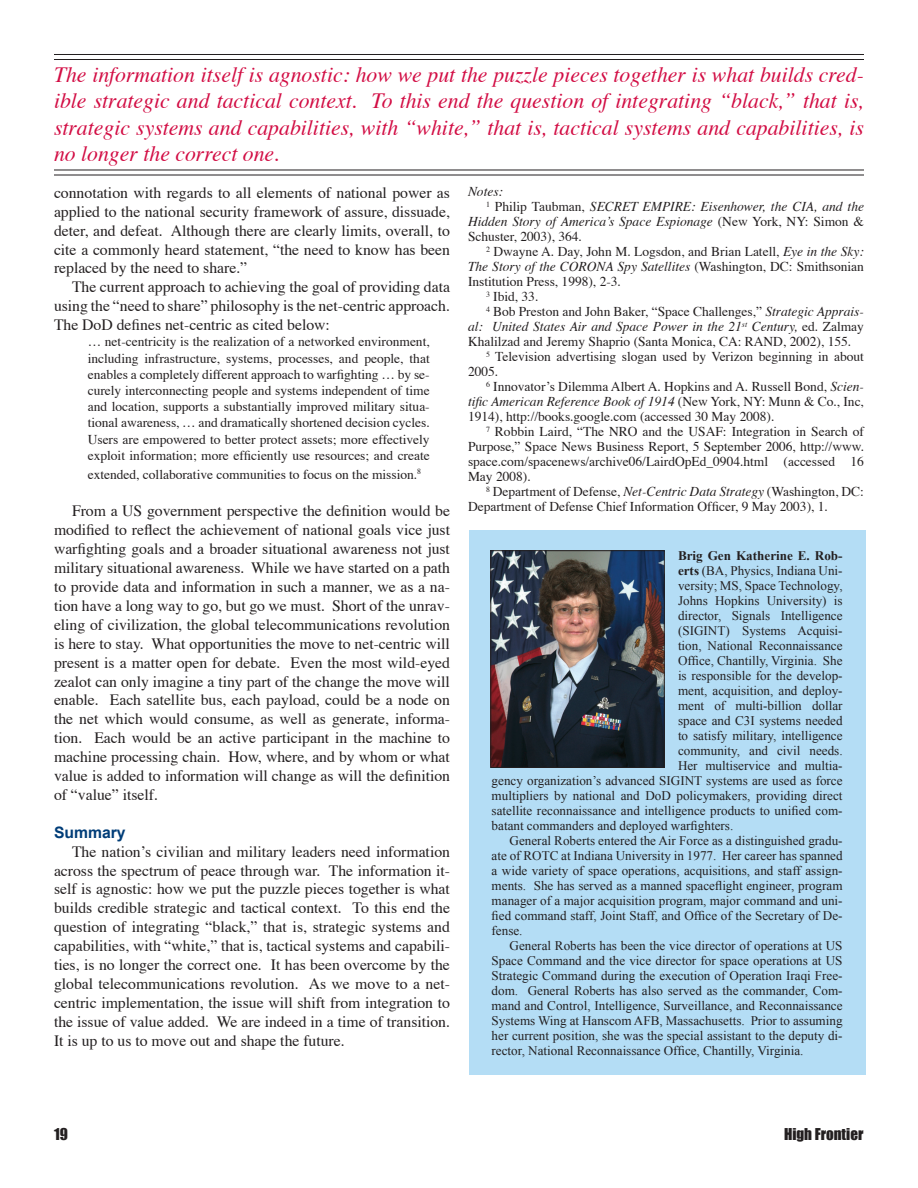
<style>
.page{position:relative;width:918px;height:1188px;background:#fff}
.page>*{position:absolute;margin:0;border:0;box-sizing:border-box;transform-origin:0 0}
.t1{font:italic 21.75px/26.1px "Times";color:#d20d44;text-align:justify}
.t2{font:15.75px/18.9px "Times";color:#231f20;text-align:justify}
.t3{font:700 15.75px "Arial";color:#003d78}
.t4{font:15px "Impact";color:#231f20}
.t5{font:13.5px/15px "Times";color:#231f20;text-align:justify}
.t6{font:italic 13.5px/15px "Times";color:#231f20;text-align:justify}
.t7{font:13.2px/15px "Times New Roman";color:#231f20;text-align:justify}
.t8{font:700 13.2px "Times New Roman";color:#231f20}
.s1{font-style:normal}
.s2{font-style:italic}
.s3{font-weight:700}
</style>
<div class="page">
<div style="left:469px;top:531px;width:397px;height:544px;background:#b4ddf5"></div>
<img style="left:493px;top:552px;width:169px;height:214px">
<div style="left:491px;top:550px;width:173px;height:218px;border:1px solid #231f20"></div>
<hr style="left:54px;top:54px;width:810px;height:1px;background:#231f20">
<hr style="left:54px;top:59px;width:810px;height:1px;background:#231f20">
<hr style="left:54px;top:169px;width:810px;height:1px;background:#231f20">
<hr style="left:54px;top:175px;width:810px;height:1px;background:#231f20">
<p class="t1" style="left:54px;top:60px;width:811px">The information itself is agnostic: how we put the puzzle pieces together is what builds cred&shy;ible strategic and tactical context. To this end the question of integrating “black,” that is, strategic systems and capabilities, with “white,” that is, tactical systems and capabilities, is no longer the correct one.</p>
<p class="t6" style="left:468px;top:183px;width:37px">Notes:</p>
<p class="t6" style="left:468px;top:198px;width:398px;text-indent:18px"><sup>1</sup> <span class="s1">Philip Taubman,</span> SECRET EMPIRE: Eisenhower, the CIA, and the Hidden Story of America’s Space Espionage <span class="s1">(New York, NY: Simon &amp; Schuster, 2003), 364.</span></p>
<p class="t5" style="left:468px;top:243px;width:398px;text-indent:18px"><sup>2</sup> Dwayne A. Day, John M. Logsdon, and Brian Latell, <span class="s2">Eye in the Sky:<br>The Story of the CORONA Spy Satellites</span> (Washington, DC: Smithsonian Institution Press, 1998), 2-3.</p>
<p class="t5" style="left:486px;top:288px;width:54px"><sup>3</sup> Ibid, 33.</p>
<p class="t5" style="left:468px;top:303px;width:398px;text-indent:18px"><sup>4</sup> Bob Preston and John Baker, “Space Challenges,” <span class="s2">Strategic Apprais&shy;al: United States Air and Space Power in the 21</span><sup>st</sup> <span class="s2">Century,</span> ed. Zalmay Khalilzad and Jeremy Shaprio (Santa Monica, CA: RAND, 2002), 155.</p>
<p class="t5" style="left:468px;top:348px;width:398px;text-indent:18px"><sup>5</sup> Television advertising slogan used by Verizon beginning in about<br>2005.</p>
<p class="t5" style="left:468px;top:378px;width:398px;text-indent:18px"><sup>6</sup> Innovator’s Dilemma Albert A. Hopkins and A. Russell Bond, <span class="s2">Scien&shy;tific American Reference Book of 1914</span> (New York, NY: Munn &amp; Co., Inc, 1914), http://books.google.com (accessed 30 May 2008).</p>
<p class="t5" style="left:468px;top:423px;width:398px;text-indent:18px"><sup>7</sup> Robbin Laird, “The NRO and the USAF: Integration in Search of Purpose,” Space News Business Report, 5 September 2006, http://www. space.com/spacenews/archive06/LairdOpEd_0904.html (accessed 16<br>May 2008).</p>
<p class="t5" style="left:468px;top:483px;width:398px;text-indent:18px"><sup>8</sup> Department of Defense, <span class="s2">Net-Centric Data Strategy</span> (Washington, DC:<br>Department of Defense Chief Information Officer, 9 May 2003), 1.</p>
<p class="t2" style="left:54px;top:182px;width:398px">connotation with regards to all elements of national power as applied to the national security framework of assure, dissuade, deter, and defeat. Although there are clearly limits, overall, to cite a commonly heard statement, “the need to know has been replaced by the need to share.”</p>
<p class="t2" style="left:54px;top:276px;width:398px;text-indent:18px">The current approach to achieving the goal of providing data using the “need to share” philosophy is the net-centric approach.<br>The DoD defines net-centric as cited below:</p>
<p class="t5" style="left:88px;top:333px;width:344px;line-height:16.2px">… net-centricity is the realization of a networked environment, including infrastructure, systems, processes, and people, that enables a completely different approach to warfighting … by se&shy;curely interconnecting people and systems independent of time and location, supports a substantially improved military situa&shy;tional awareness, … and dramatically shortened decision cycles.<br>Users are empowered to better protect assets; more effectively exploit information; more efficiently use resources; and create</p>
<p class="t5" style="left:88px;top:465px;width:335px">extended, collaborative communities to focus on the mission.<sup>8</sup></p>
<p class="t2" style="left:54px;top:500px;width:398px;text-indent:18px">From a US government perspective the definition would be modified to reflect the achievement of national goals vice just warfighting goals and a broader situational awareness not just military situational awareness. While we have started on a path to provide data and information in such a manner, we as a na&shy;tion have a long way to go, but go we must. Short of the unrav&shy;eling of civilization, the global telecommunications revolution is here to stay. What opportunities the move to net-centric will present is a matter open for debate. Even the most wild-eyed zealot can only imagine a tiny part of the change the move will enable. Each satellite bus, each payload, could be a node on the net which would consume, as well as generate, informa&shy;tion. Each would be an active participant in the machine to machine processing chain. How, where, and by whom or what value is added to information will change as will the definition of “value” itself.</p>
<p class="t3" style="left:54px;top:823px;width:73px">Summary</p>
<p class="t2" style="left:54px;top:841px;width:398px;text-indent:18px">The nation’s civilian and military leaders need information across the spectrum of peace through war. The information it&shy;self is agnostic: how we put the puzzle pieces together is what builds credible strategic and tactical context. To this end the question of integrating “black,” that is, strategic systems and capabilities, with “white,” that is, tactical systems and capabili&shy;ties, is no longer the correct one. It has been overcome by the global telecommunications revolution. As we move to a net&shy;centric implementation, the issue will shift from integration to the issue of value added. We are indeed in a time of transition.<br>It is up to us to move out and shape the future.</p>
<p class="t8" style="left:678px;top:548px;width:166px">Brig Gen Katherine E. Rob-</p>
<p class="t7" style="left:678px;top:563px;width:166px"><span class="s3">erts</span> (BA, Physics, Indiana Uni-</p>
<p class="t7" style="left:678px;top:578px;width:166px">versity; MS, Space Technology,</p>
<p class="t7" style="left:678px;top:593px;width:166px">Johns Hopkins University) is</p>
<p class="t7" style="left:678px;top:608px;width:166px">director, Signals Intelligence</p>
<p class="t7" style="left:678px;top:623px;width:166px">(SIGINT) Systems Acquisi-</p>
<p class="t7" style="left:678px;top:638px;width:166px">tion, National Reconnaissance</p>
<p class="t7" style="left:678px;top:653px;width:166px">Office, Chantilly, Virginia. She</p>
<p class="t7" style="left:678px;top:668px;width:166px">is responsible for the develop-</p>
<p class="t7" style="left:678px;top:683px;width:166px">ment, acquisition, and deploy-</p>
<p class="t7" style="left:678px;top:698px;width:166px">ment of multi-billion dollar</p>
<p class="t7" style="left:678px;top:713px;width:166px">space and C3I systems needed</p>
<p class="t7" style="left:678px;top:728px;width:166px">to satisfy military, intelligence</p>
<p class="t7" style="left:678px;top:743px;width:166px">community, and civil needs.</p>
<p class="t7" style="left:678px;top:758px;width:166px">Her multiservice and multia-</p>
<p class="t7" style="left:492px;top:773px;width:353px">gency organization’s advanced SIGINT systems are used as force</p>
<p class="t7" style="left:492px;top:788px;width:353px">multipliers by national and DoD policymakers, providing direct</p>
<p class="t7" style="left:492px;top:803px;width:352px">satellite reconnaissance and intelligence products to unified com-</p>
<p class="t7" style="left:492px;top:818px;width:243px">batant commanders and deployed warfighters.</p>
<p class="t7" style="left:492px;top:833px;width:353px;text-indent:18px">General Roberts entered the Air Force as a distinguished gradu&shy;ate of ROTC at Indiana University in 1977. Her career has spanned a wide variety of space operations, acquisitions, and staff assign&shy;ments. She has served as a manned spaceflight engineer, program manager of a major acquisition program, major command and uni&shy;fied command staff, Joint Staff, and Office of the Secretary of De&shy;fense.</p>
<p class="t7" style="left:492px;top:938px;width:353px;text-indent:18px">General Roberts has been the vice director of operations at US Space Command and the vice director for space operations at US Strategic Command during the execution of Operation Iraqi Free&shy;dom. General Roberts has also served as the commander, Com&shy;mand and Control, Intelligence, Surveillance, and Reconnaissance Systems Wing at Hanscom AFB, Massachusetts. Prior to assuming her current position, she was the special assistant to the deputy di&shy;rector, National Reconnaissance Office, Chantilly, Virginia.</p>
<p class="t4" style="left:54px;top:1125px;width:15px">19</p>
<p class="t4" style="left:784px;top:1125px;width:81px">High Frontier</p>
</div>
